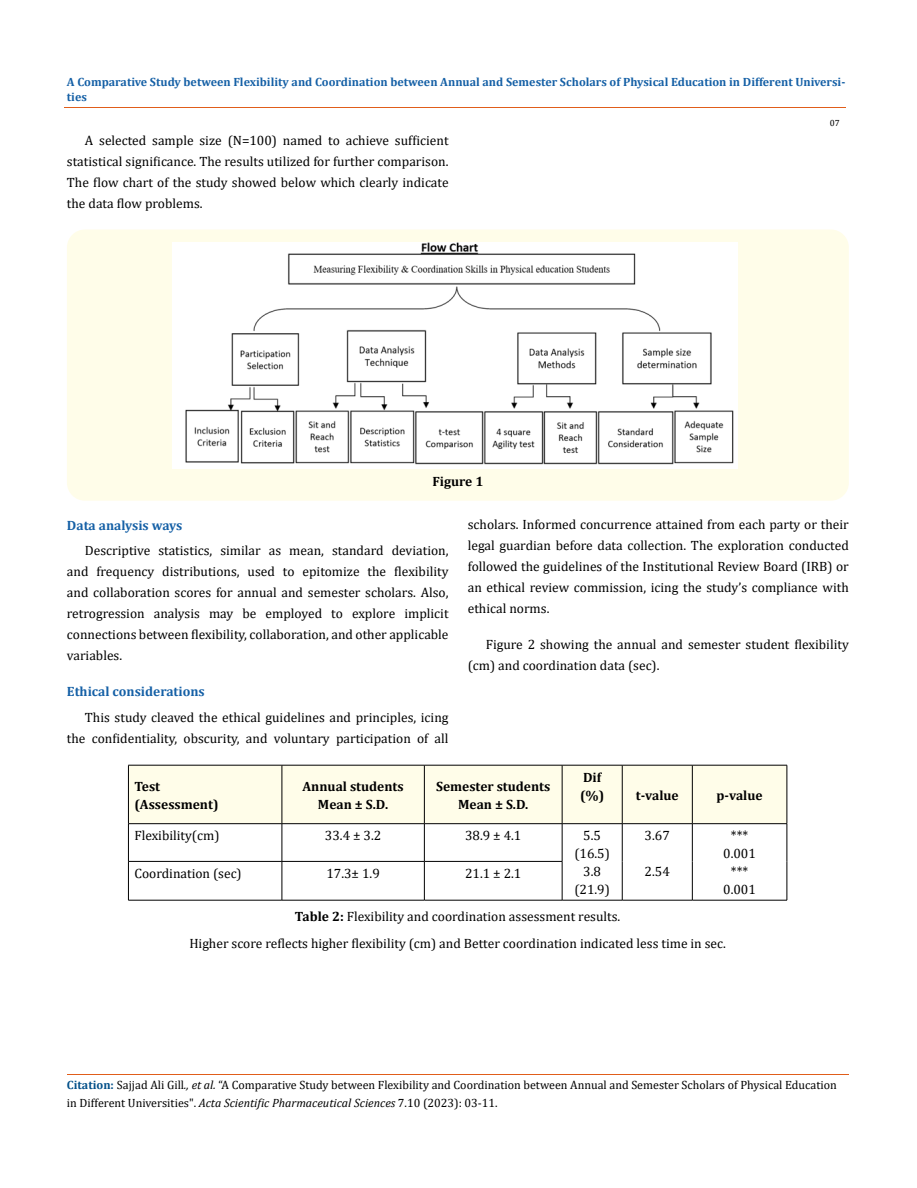
<style>
.page{position:relative;width:917px;height:1188px;background:#fff}
.page>*{position:absolute;margin:0;border:0;box-sizing:border-box;transform-origin:0 0}
.t1{font:13.5px/21px "Cambria";color:#000;text-align:justify}
.t2{font:700 13.5px/18px "Cambria";color:#000}
.t3{font:700 13.5px "Cambria";color:#1560a6}
.t4{font:12px/18px "Cambria";color:#000}
.t5{font:700 12px/15px "Cambria";color:#1560a6}
.t6{font:9px "Cambria";color:#000}
.s1{font-weight:700}
.s2{font-weight:700;color:#035089}
.s3{font-style:italic}
</style>
<div class="page">
<div style="left:67px;top:230px;width:781px;height:271px;background:#fffde9;border-radius:18px"></div>
<img style="left:172px;top:242px;width:565px;height:227px">
<div style="left:129px;top:766px;width:657px;height:57px;background:#fffde9"></div>
<hr style="left:128px;top:765px;width:154px;height:1px;background:#000">
<hr style="left:128px;top:765px;width:1px;height:59px;background:#000">
<hr style="left:282px;top:765px;width:142px;height:1px;background:#000">
<hr style="left:281px;top:765px;width:1px;height:59px;background:#000">
<hr style="left:424px;top:765px;width:138px;height:1px;background:#000">
<hr style="left:424px;top:765px;width:1px;height:59px;background:#000">
<hr style="left:562px;top:765px;width:60px;height:1px;background:#000">
<hr style="left:562px;top:765px;width:1px;height:59px;background:#000">
<hr style="left:622px;top:765px;width:70px;height:1px;background:#000">
<hr style="left:622px;top:765px;width:1px;height:59px;background:#000">
<hr style="left:692px;top:765px;width:95px;height:1px;background:#000">
<hr style="left:692px;top:765px;width:1px;height:59px;background:#000">
<hr style="left:786px;top:765px;width:1px;height:59px;background:#000">
<hr style="left:128px;top:823px;width:154px;height:1px;background:#000">
<hr style="left:128px;top:824px;width:1px;height:37px;background:#000">
<hr style="left:282px;top:823px;width:142px;height:1px;background:#000">
<hr style="left:281px;top:824px;width:1px;height:37px;background:#000">
<hr style="left:424px;top:823px;width:138px;height:1px;background:#000">
<hr style="left:424px;top:824px;width:1px;height:37px;background:#000">
<hr style="left:562px;top:823px;width:60px;height:1px;background:#000">
<hr style="left:562px;top:824px;width:1px;height:37px;background:#000">
<hr style="left:622px;top:823px;width:70px;height:1px;background:#000">
<hr style="left:622px;top:824px;width:1px;height:37px;background:#000">
<hr style="left:692px;top:823px;width:95px;height:1px;background:#000">
<hr style="left:692px;top:824px;width:1px;height:37px;background:#000">
<hr style="left:786px;top:824px;width:1px;height:37px;background:#000">
<hr style="left:128px;top:861px;width:154px;height:1px;background:#000">
<hr style="left:128px;top:862px;width:1px;height:38px;background:#000">
<hr style="left:282px;top:861px;width:142px;height:1px;background:#000">
<hr style="left:281px;top:862px;width:1px;height:38px;background:#000">
<hr style="left:424px;top:861px;width:138px;height:1px;background:#000">
<hr style="left:424px;top:862px;width:1px;height:38px;background:#000">
<hr style="left:562px;top:862px;width:1px;height:38px;background:#000">
<hr style="left:622px;top:861px;width:1px;height:39px;background:#000">
<hr style="left:692px;top:861px;width:1px;height:39px;background:#000">
<hr style="left:786px;top:861px;width:1px;height:39px;background:#000">
<hr style="left:128px;top:900px;width:154px;height:1px;background:#000">
<hr style="left:282px;top:900px;width:142px;height:1px;background:#000">
<hr style="left:424px;top:900px;width:138px;height:1px;background:#000">
<hr style="left:562px;top:900px;width:60px;height:1px;background:#000">
<hr style="left:622px;top:900px;width:70px;height:1px;background:#000">
<hr style="left:692px;top:900px;width:95px;height:1px;background:#000">
<hr style="left:64px;top:108px;width:781px;height:1px;background:#e05d1a">
<hr style="left:67px;top:1074px;width:781px;height:1px;background:#e05d1a">
<p class="t5" style="left:67px;top:74px;width:780px">A Comparative Study between Flexibility and Coordination between Annual and Semester Scholars of Physical Education in Different Universi&shy;ties</p>
<p class="t1" style="left:67px;top:130px;width:383px;text-indent:18px">A selected sample size (N=100) named to achieve sufficient statistical significance. The results utilized for further comparison.<br>The flow chart of the study showed below which clearly indicate the data flow problems.</p>
<p class="t2" style="left:432px;top:472px;width:52px">Figure 1</p>
<p class="t6" style="left:829px;top:118px;width:11px">07</p>
<p class="t1" style="left:468px;top:514px;width:382px">scholars. Informed concurrence attained from each party or their legal guardian before data collection. The exploration conducted followed the guidelines of the Institutional Review Board (IRB) or an ethical review commission, icing the study’s compliance with ethical norms.</p>
<p class="t1" style="left:468px;top:634px;width:382px;text-indent:18px">Figure 2 showing the annual and semester student flexibility (cm) and coordination data (sec).</p>
<p class="t3" style="left:67px;top:515px;width:117px">Data analysis ways</p>
<p class="t1" style="left:67px;top:540px;width:383px;text-indent:18px">Descriptive statistics, similar as mean, standard deviation, and frequency distributions, used to epitomize the flexibility and collaboration scores for annual and semester scholars. Also, retrogression analysis may be employed to explore implicit connections between flexibility, collaboration, and other applicable variables.</p>
<p class="t3" style="left:67px;top:682px;width:139px">Ethical considerations</p>
<p class="t1" style="left:67px;top:706px;width:383px;text-align:right">This study cleaved the ethical guidelines and principles, icing the confidentiality, obscurity, and voluntary participation of all</p>
<p class="t2" style="left:134px;top:777px;width:86px">Test (Assessment)</p>
<p class="t2" style="left:302px;top:777px;width:103px;text-align:center">Annual students<br>Mean ± S.D.</p>
<p class="t2" style="left:436px;top:777px;width:116px;text-align:center">Semester students<br>Mean ± S.D.</p>
<p class="t2" style="left:580px;top:768px;width:26px">Dif (%)</p>
<p class="t2" style="left:635px;top:786px;width:44px">t-value</p>
<p class="t2" style="left:716px;top:786px;width:48px">p-value</p>
<p class="t1" style="left:134px;top:825px;width:87px">Flexibility(cm)</p>
<p class="t1" style="left:325px;top:825px;width:58px">33.4 ± 3.2</p>
<p class="t1" style="left:465px;top:825px;width:58px">38.9 ± 4.1</p>
<p class="t1" style="left:574px;top:827px;width:37px;line-height:18px;text-align:center">5.5 (16.5)<br>3.8 (21.9)</p>
<p class="t1" style="left:644px;top:825px;width:27px">3.67</p>
<p class="t1" style="left:723px;top:827px;width:34px;line-height:18px;text-align:center">***<br>0.001 ***<br>0.001</p>
<p class="t1" style="left:644px;top:861px;width:27px">2.54</p>
<p class="t1" style="left:134px;top:863px;width:109px">Coordination (sec)</p>
<p class="t1" style="left:326px;top:863px;width:55px">17.3± 1.9</p>
<p class="t1" style="left:465px;top:863px;width:58px">21.1 ± 2.1</p>
<p class="t1" style="left:189px;top:903px;width:538px;line-height:27px;text-align:center"><span class="s1">Table 2:</span> Flexibility and coordination assessment results.<br>Higher score reflects higher flexibility (cm) and Better coordination indicated less time in sec.</p>
<p class="t4" style="left:67px;top:1076px;width:771px"><span class="s2">Citation:</span> Sajjad Ali Gill<span class="s3">., et al.</span> “A Comparative Study between Flexibility and Coordination between Annual and Semester Scholars of Physical Education in Different Universities". <span class="s3">Acta Scientific Pharmaceutical Sciences</span> 7.10 (2023): 03-11.</p>
</div>
